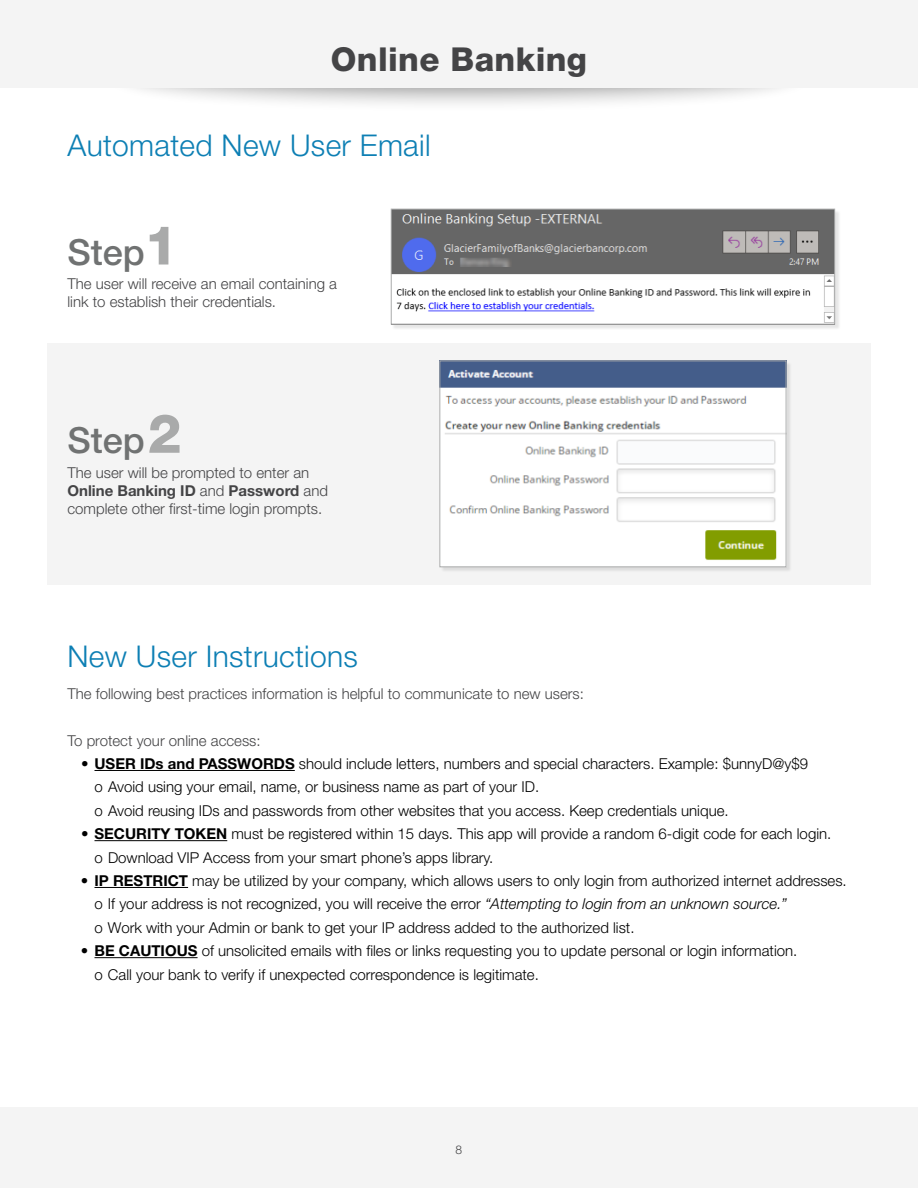
<style>
.page{position:relative;width:918px;height:1188px;background:#fff}
.page>*{position:absolute;margin:0;border:0;box-sizing:border-box;transform-origin:0 0}
.t1{font:500 36px "Helvetica Neue LT Std";color:#707272}
.t2{font:800 33px "Helvetica Neue LT Std";letter-spacing:.01em;color:#444446}
.t3{font:300 30px "Helvetica Neue LT Std";letter-spacing:.01em;color:#0d7fb4}
.t4{font:300 15px/23.4px "Helvetica Neue LT Std";color:#000}
.t5{font:300 15px/18px "Helvetica Neue LT Std";color:#444446}
.t6{font:300 12px "Helvetica Neue LT Std";color:#444446}
.s1{font-weight:800;font-size:54px;color:#a9aaaa}
.s2{font-weight:700}
.s3{font-style:italic}
</style>
<div class="page">
<div style="left:0;top:1107px;width:918px;height:81px;background:#f4f4f4"></div>
<div style="left:98px;top:6px;width:722px;height:107px;background:#000;opacity:.4"></div>
<div style="left:0;top:0;width:918px;height:88px;background:#f4f4f4"></div>
<div style="left:47px;top:343px;width:823px;height:242px;background:#f4f4f4"></div>
<div style="left:392px;top:210px;width:449px;height:120px;background:#000;opacity:.1"></div>
<img style="left:393px;top:211px;width:440px;height:111px">
<div style="left:391px;top:209px;width:444px;height:115px;border:1px solid #a9aaaa"></div>
<div style="left:441px;top:362px;width:351px;height:211px;background:#000;opacity:.1"></div>
<img style="left:442px;top:363px;width:342px;height:202px">
<div style="left:440px;top:361px;width:346px;height:206px;border:1px solid #a9aaaa"></div>
<hr style="left:94px;top:770px;width:201px;height:1px;background:#000">
<hr style="left:94px;top:840px;width:133px;height:1px;background:#000">
<hr style="left:94px;top:887px;width:94px;height:1px;background:#000">
<hr style="left:94px;top:957px;width:104px;height:1px;background:#000">
<h2 class="t2" style="left:331px;top:39px;width:258px">Online Banking</h2>
<h3 class="t3" style="left:68px;top:127px;width:365px">Automated New User Email</h3>
<h1 class="t1" style="left:68px;top:230px;width:112px">Step <span class="s1">1</span></h1>
<p class="t5" style="left:68px;top:275px;width:271px">The user will receive an email containing a link to establish their credentials.</p>
<h1 class="t1" style="left:68px;top:418px;width:116px">Step <span class="s1">2</span></h1>
<p class="t5" style="left:68px;top:463px;width:262px">The user will be prompted to enter an<br><span class="s2">Online Banking ID</span> and <span class="s2">Password</span> and complete other first-time login prompts.</p>
<h3 class="t3" style="left:68px;top:638px;width:292px">New User Instructions</h3>
<p class="t5" style="left:68px;top:684px;width:518px">The following best practices information is helpful to communicate to new users:</p>
<p class="t5" style="left:68px;top:731px;width:195px">To protect your online access:</p>
<p class="t4" style="left:94px;top:752px;width:715px;text-indent:-14px">• <span class="s2">USER IDs and PASSWORDS</span> should include letters, numbers and special characters. Example: $unnyD@y$9 o Avoid using your email, name, or business name as part of your ID.<br>o Avoid reusing IDs and passwords from other websites that you access. Keep credentials unique.</p>
<p class="t4" style="left:94px;top:822px;width:735px;text-indent:-14px">• <span class="s2">SECURITY TOKEN</span> must be registered within 15 days. This app will provide a random 6-digit code for each login. o Download VIP Access from your smart phone’s apps library.</p>
<p class="t4" style="left:94px;top:869px;width:751px;text-indent:-14px">• <span class="s2">IP RESTRICT</span> may be utilized by your company, which allows users to only login from authorized internet addresses. o If your address is not recognized, you will receive the error <span class="s3">“Attempting to login from an unknown source.”<br></span>o Work with your Admin or bank to get your IP address added to the authorized list.</p>
<p class="t4" style="left:94px;top:939px;width:701px;text-indent:-14px">• <span class="s2">BE CAUTIOUS</span> of unsolicited emails with files or links requesting you to update personal or login information. o Call your bank to verify if unexpected correspondence is legitimate.</p>
<p class="t6" style="left:456px;top:1142px;width:8px">8</p>
</div>
